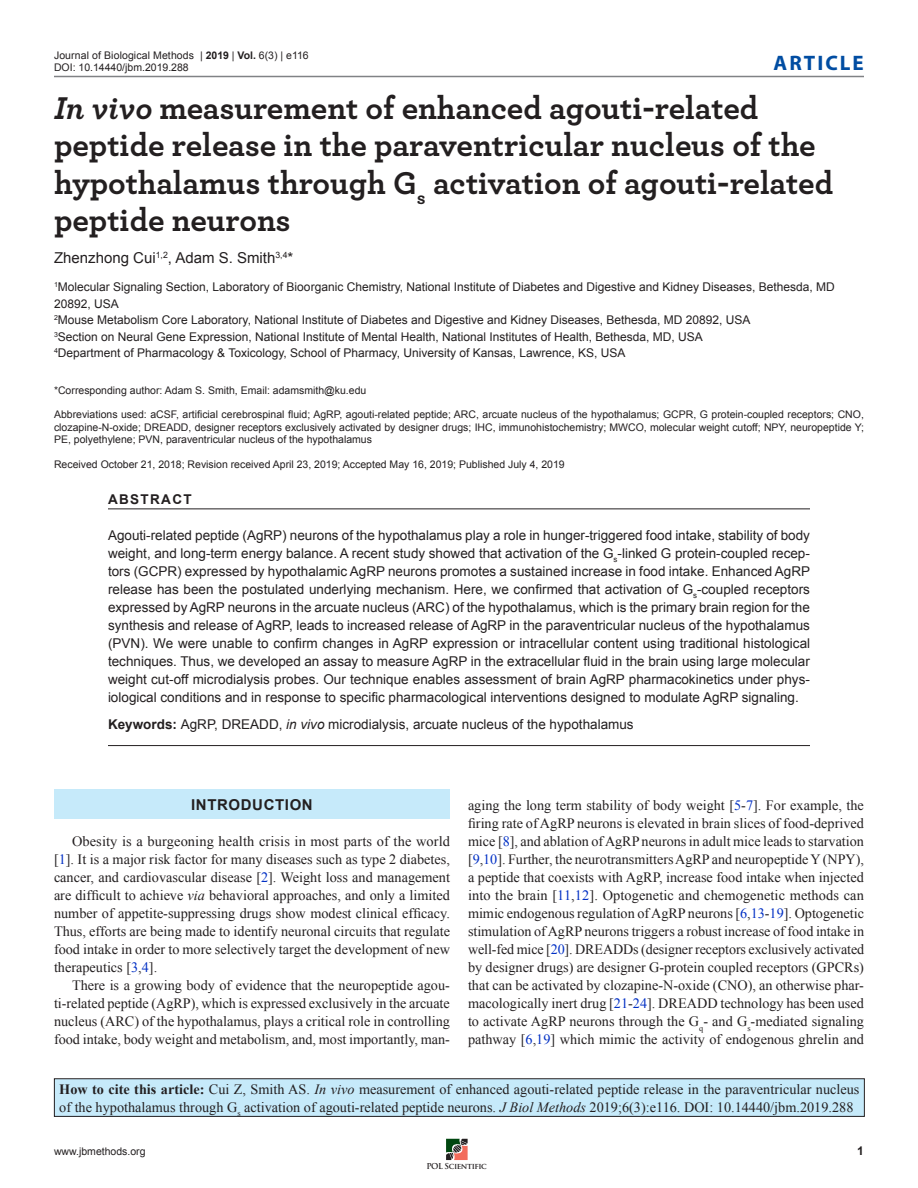
<style>
.page{position:relative;width:918px;height:1188px;background:#fff}
.page>*{position:absolute;margin:0;border:0;box-sizing:border-box;transform-origin:0 0}
.t1{font:700 33px/37.5px "Archer";color:#231f20}
.Article_Type{font:700 21px "Myriad Pro";letter-spacing:.095em;color:#014da2}
.Authors{font:15px "Arial";color:#231f20}
.Section_Header{font:700 15px "Arial";letter-spacing:.04em;color:#231f20}
.Body{font:14.25px/18px "Times New Roman";color:#231f20;text-align:justify}
.Citation{font:14.25px/18px "Times New Roman";color:#231f20}
.Abstract{font:13.5px/18px "Arial";color:#231f20;text-align:justify}
.Keywords{font:13.5px "Arial";color:#231f20}
.Abstract_title{font:700 13.5px "Arial";letter-spacing:.1em;color:#231f20}
.Affiliation{font:12px/16.5px "Arial";color:#231f20}
.t2{font:700 12px "Arial";color:#231f20}
.Abbreivations{font:10.5px/12.6px "Arial";color:#231f20;text-align:justify}
.Manuscript_info{font:10.5px/12.6px "Arial";color:#231f20}
.Corresponding_author{font:10.5px "Arial";color:#231f20}
.t3{font:700 7.95px "Trajan Pro";letter-spacing:-.05em;color:#231f20}
.s1{font-weight:700}
.s2{font-style:italic}
.s3{color:#002fc4}
</style>
<div class="page">
<svg style="left:446px;top:1139px;width:22px;height:21px"></svg>
<hr style="left:54px;top:76px;width:810px;height:1px;background:#808285">
<hr style="left:108px;top:508px;width:702px;height:1px;background:#231f20">
<hr style="left:108px;top:745px;width:702px;height:1px;background:#231f20">
<div style="left:54px;top:789px;width:396px;height:30px;background:#c6eafa"></div>
<div style="left:54px;top:1079px;width:810px;height:37px;background:#c6eafa"></div>
<div style="left:54px;top:1078px;width:811px;height:39px;border:1px solid #231f20"></div>
<p class="Manuscript_info" style="left:54px;top:49px;width:256px">Journal of Biological Methods | <span class="s1">2019</span> | <span class="s1">Vol.</span> 6(3) | e116<br>DOI: 10.14440/jbm.2019.288</p>
<p class="t1" style="left:54px;top:87px;width:781px"><span class="s2">In vivo</span> measurement of enhanced agouti-related peptide release in the paraventricular nucleus of the hypothalamus through G<sub>s</sub> activation of agouti-related peptide neurons</p>
<p class="Authors" style="left:54px;top:247px;width:241px">Zhenzhong Cui<sup>1,2</sup>, Adam S. Smith<sup>3,4</sup>*</p>
<p class="Affiliation" style="left:54px;top:279px;width:782px"><sup>1</sup>Molecular Signaling Section, Laboratory of Bioorganic Chemistry, National Institute of Diabetes and Digestive and Kidney Diseases, Bethesda, MD 20892, USA<br><sup>2</sup>Mouse Metabolism Core Laboratory, National Institute of Diabetes and Digestive and Kidney Diseases, Bethesda, MD 20892, USA<br><sup>3</sup>Section on Neural Gene Expression, National Institute of Mental Health, National Institutes of Health, Bethesda, MD, USA<br><sup>4</sup>Department of Pharmacology &amp; Toxicology, School of Pharmacy, University of Kansas, Lawrence, KS, USA</p>
<p class="Corresponding_author" style="left:54px;top:383px;width:314px">*Corresponding author: Adam S. Smith, Email: adamsmith@ku.edu</p>
<p class="Abbreivations" style="left:54px;top:408px;width:812px">Abbreviations used: aCSF, artificial cerebrospinal fluid; AgRP, agouti-related peptide; ARC, arcuate nucleus of the hypothalamus; GCPR, G protein-coupled receptors; CNO, clozapine-N-oxide; DREADD, designer receptors exclusively activated by designer drugs; IHC, immunohistochemistry; MWCO, molecular weight cutoff; NPY, neuropeptide Y; PE, polyethylene; PVN, paraventricular nucleus of the hypothalamus</p>
<p class="Manuscript_info" style="left:54px;top:458px;width:512px">Received October 21, 2018; Revision received April 23, 2019; Accepted May 16, 2019; Published July 4, 2019</p>
<p class="Abstract_title" style="left:108px;top:490px;width:85px">ABSTRACT</p>
<p class="Abstract" style="left:108px;top:526px;width:704px">Agouti-related peptide (AgRP) neurons of the hypothalamus play a role in hunger-triggered food intake, stability of body weight, and long-term energy balance. A recent study showed that activation of the G<sub>s</sub>-linked G protein-coupled recep&shy;tors (GCPR) expressed by hypothalamic AgRP neurons promotes a sustained increase in food intake. Enhanced AgRP release has been the postulated underlying mechanism. Here, we confirmed that activation of G<sub>s</sub>-coupled receptors expressed by AgRP neurons in the arcuate nucleus (ARC) of the hypothalamus, which is the primary brain region for the synthesis and release of AgRP, leads to increased release of AgRP in the paraventricular nucleus of the hypothalamus (PVN). We were unable to confirm changes in AgRP expression or intracellular content using traditional histological techniques. Thus, we developed an assay to measure AgRP in the extracellular fluid in the brain using large molecular weight cut-off microdialysis probes. Our technique enables assessment of brain AgRP pharmacokinetics under phys&shy;iological conditions and in response to specific pharmacological interventions designed to modulate AgRP signaling.</p>
<p class="Keywords" style="left:108px;top:715px;width:527px"><span class="s1">Keywords:</span> AgRP, DREADD, <span class="s2">in vivo</span> microdialysis, arcuate nucleus of the hypothalamus</p>
<p class="Article_Type" style="left:774px;top:49px;width:92px">ARTICLE</p>
<p class="Section_Header" style="left:191px;top:795px;width:123px">INTRODUCTION</p>
<p class="Body" style="left:54px;top:832px;width:398px;text-indent:18px">Obesity is a burgeoning health crisis in most parts of the world [<span class="s3">1</span>]. It is a major risk factor for many diseases such as type 2 diabetes, cancer, and cardiovascular disease [<span class="s3">2</span>]. Weight loss and management are difficult to achieve <span class="s2">via</span> behavioral approaches, and only a limited number of appetite-suppressing drugs show modest clinical efficacy.<br>Thus, efforts are being made to identify neuronal circuits that regulate food intake in order to more selectively target the development of new therapeutics [<span class="s3">3</span>,<span class="s3">4</span>].</p>
<p class="Body" style="left:54px;top:976px;width:398px;text-indent:18px">There is a growing body of evidence that the neuropeptide agou&shy;ti-related peptide (AgRP), which is expressed exclusively in the arcuate nucleus (ARC) of the hypothalamus, plays a critical role in controlling food intake, body weight and metabolism, and, most importantly, man-</p>
<p class="Body" style="left:468px;top:796px;width:398px">aging the long term stability of body weight [<span class="s3">5</span>-<span class="s3">7</span>]. For example, the firing rate of AgRP neurons is elevated in brain slices of food-deprived mice [<span class="s3">8</span>], and ablation of AgRP neurons in adult mice leads to starvation [<span class="s3">9</span>,<span class="s3">10</span>]. Further, the neurotransmitters AgRP and neuropeptide Y (NPY), a peptide that coexists with AgRP, increase food intake when injected into the brain [<span class="s3">11</span>,<span class="s3">12</span>]. Optogenetic and chemogenetic methods can mimic endogenous regulation of AgRP neurons [<span class="s3">6</span>,<span class="s3">13</span>-<span class="s3">19</span>]. Optogenetic stimulation of AgRP neurons triggers a robust increase of food intake in well-fed mice [<span class="s3">20</span>]. DREADDs (designer receptors exclusively activated by designer drugs) are designer G-protein coupled receptors (GPCRs) that can be activated by clozapine-N-oxide (CNO), an otherwise phar&shy;macologically inert drug [<span class="s3">21</span>-<span class="s3">24</span>]. DREADD technology has been used to activate AgRP neurons through the G<sub>q</sub>- and G<sub>s</sub>-mediated signaling pathway [<span class="s3">6</span>,<span class="s3">19</span>] which mimic the activity of endogenous ghrelin and</p>
<p class="Citation" style="left:59px;top:1080px;width:802px"><span class="s1">How to cite this article:</span> Cui Z, Smith AS. <span class="s2">In vivo</span> measurement of enhanced agouti-related peptide release in the paraventricular nucleus of the hypothalamus through G<sub>s</sub> activation of agouti-related peptide neurons. <span class="s2">J Biol Methods</span> 2019;6(3):e116. DOI: 10.14440/jbm.2019.288</p>
<p class="Abbreivations" style="left:54px;top:1145px;width:93px">www.jbmethods.org</p>
<p class="t2" style="left:857px;top:1143px;width:8px">1</p>
<p class="t3" style="left:427px;top:1161px;width:62px">POL Scientific</p>
</div>
